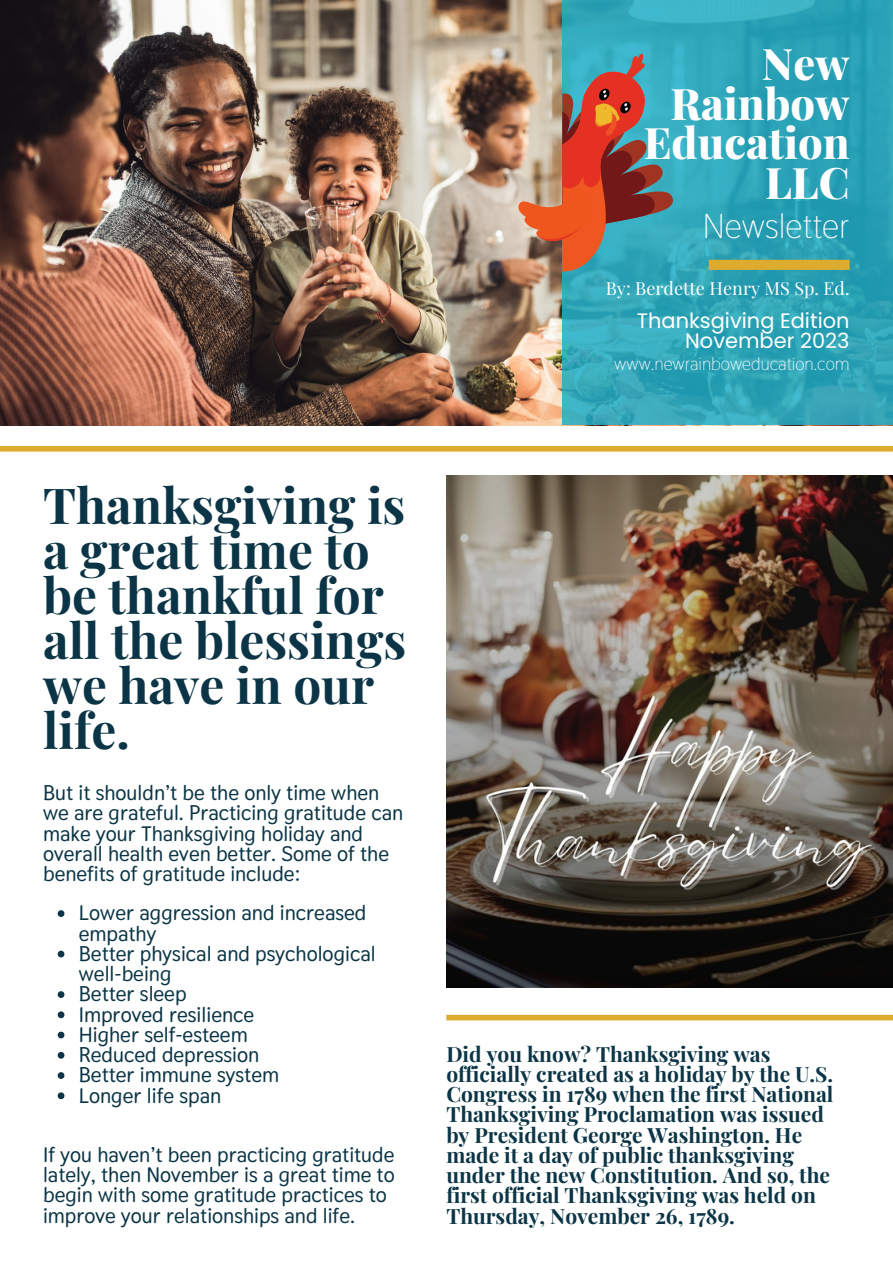
<style>
.page{position:relative;width:893px;height:1264px;background:#fff}
.page>*{position:absolute;margin:0;border:0;box-sizing:border-box;transform-origin:0 0}
.t1{font:700 49.5px/45px "Playfair Display";color:#0b3546}
.t2{font:800 43.35px/39.3px "Playfair Display";color:#fff;text-align:right}
.t3{font:34.35px "Thasadith";color:#fff}
.t4{font:700 21px/20.2px "Playfair Display";color:#0b3546}
.t5{font:700 21px/20.2px "Thasadith";color:#0b3546}
.t6{font:700 20.85px/20.2px "Thasadith";color:#0b3546}
.t7{font:20.85px/20.2px "Poppins";color:#fff;text-align:right}
.t8{font:18px "Thasadith";color:#fff}
.t9{font:18px "Playfair Display";color:#fff}
</style>
<div class="page">
<img style="left:446px;top:475px;width:446px;height:512px">
<img style="left:0;top:0;width:562px;height:425px">
<svg style="left:562px;top:0;width:330px;height:425px;background:#2ea4b8"></svg>
<div style="left:0;top:446px;width:892px;height:5px;background:#ddac2f"></div>
<div style="left:708px;top:260px;width:141px;height:10px;background:#ddac2f"></div>
<div style="left:446px;top:1014px;width:446px;height:6px;background:#ddac2f"></div>
<svg style="left:518px;top:53px;width:155px;height:218px;background:#977b70"></svg>
<svg style="left:58px;top:910px;width:6px;height:7px"></svg>
<svg style="left:58px;top:950px;width:6px;height:7px"></svg>
<svg style="left:58px;top:991px;width:6px;height:6px"></svg>
<svg style="left:58px;top:1011px;width:6px;height:7px"></svg>
<svg style="left:58px;top:1031px;width:6px;height:7px"></svg>
<svg style="left:58px;top:1051px;width:6px;height:7px"></svg>
<svg style="left:58px;top:1072px;width:6px;height:6px"></svg>
<svg style="left:58px;top:1092px;width:6px;height:7px"></svg>
<p class="t2" style="left:643px;top:43px;width:207px">New<br>Rainbow<br>Education<br>LLC</p>
<p class="t3" style="left:702px;top:204px;width:148px">Newsletter</p>
<p class="t9" style="left:605px;top:275px;width:245px">By: Berdette Henry MS Sp. Ed.</p>
<p class="t7" style="left:636px;top:310px;width:214px">Thanksgiving Edition<br>November 2023</p>
<p class="t8" style="left:614px;top:351px;width:237px">www.newrainboweducation.com</p>
<p class="t1" style="left:43px;top:481px;width:364px">Thanksgiving is a great time to be thankful for all the blessings we have in our life.</p>
<p class="t6" style="left:43px;top:782px;width:361px">But it shouldn’t be the only time when we are grateful. Practicing gratitude can make your Thanksgiving holiday and overall health even better. Some of the benefits of gratitude include:</p>
<p class="t5" style="left:79px;top:902px;width:289px">Lower aggression and increased empathy</p>
<p class="t5" style="left:79px;top:943px;width:298px">Better physical and psychological well-being</p>
<p class="t5" style="left:79px;top:983px;width:109px">Better sleep</p>
<p class="t5" style="left:79px;top:1003px;width:177px">Improved resilience</p>
<p class="t5" style="left:79px;top:1024px;width:170px">Higher self-esteem</p>
<p class="t5" style="left:79px;top:1044px;width:182px">Reduced depression</p>
<p class="t5" style="left:79px;top:1064px;width:202px">Better immune system</p>
<p class="t5" style="left:79px;top:1084px;width:144px">Longer life span</p>
<p class="t6" style="left:43px;top:1144px;width:353px">If you haven’t been practicing gratitude lately, then November is a great time to begin with some gratitude practices to improve your relationships and life.</p>
<p class="t4" style="left:446px;top:1042px;width:388px">Did you know? Thanksgiving was officially created as a holiday by the U.S.<br>Congress in 1789 when the first National Thanksgiving Proclamation was issued by President George Washington. He made it a day of public thanksgiving under the new Constitution. And so, the first official Thanksgiving was held on Thursday, November 26, 1789.</p>
</div>
